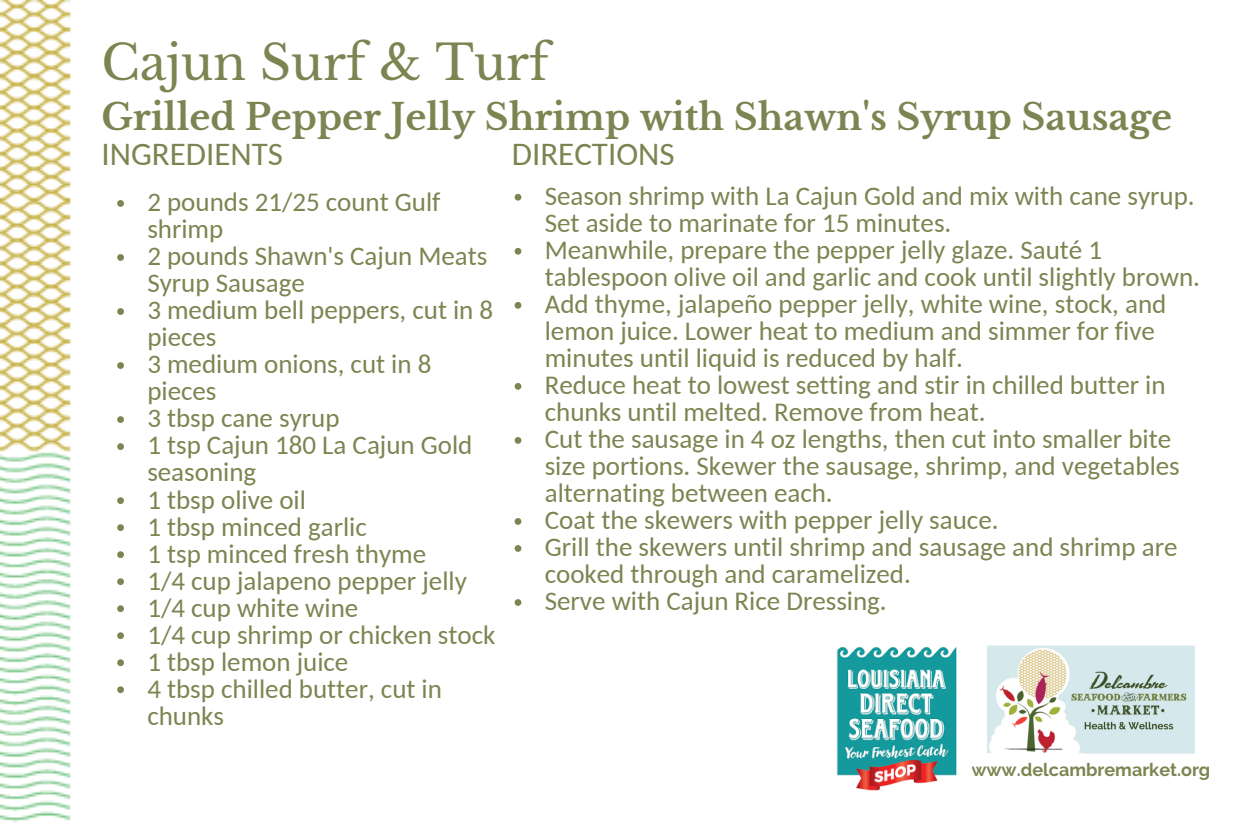
<style>
.page{position:relative;width:1242px;height:824px;background:#fff}
.page>*{position:absolute;margin:0;border:0;box-sizing:border-box;transform-origin:0 0}
.t1{font:48px "Libre Baskerville";color:#7c8551}
.t2{font:700 36px "Libre Baskerville";color:#7c8551}
.t3{font:33px "Carlito";color:#7c8551}
.t4{font:27px/27px "Carlito";color:#7c8551}
.t5{font:700 18px "Raleway";color:#7c8551}
</style>
<div class="page">
<img style="left:0;top:0;width:71px;height:822px">
<svg style="left:515px;top:194px;width:6px;height:7px"></svg>
<svg style="left:515px;top:248px;width:6px;height:7px"></svg>
<svg style="left:515px;top:302px;width:6px;height:7px"></svg>
<svg style="left:515px;top:383px;width:6px;height:7px"></svg>
<svg style="left:515px;top:437px;width:6px;height:7px"></svg>
<svg style="left:515px;top:518px;width:6px;height:7px"></svg>
<svg style="left:515px;top:545px;width:6px;height:7px"></svg>
<svg style="left:515px;top:599px;width:6px;height:7px"></svg>
<img style="left:987px;top:645px;width:207px;height:108px">
<img style="left:836px;top:647px;width:121px;height:144px">
<svg style="left:117px;top:200px;width:7px;height:7px"></svg>
<svg style="left:117px;top:254px;width:7px;height:7px"></svg>
<svg style="left:117px;top:308px;width:7px;height:7px"></svg>
<svg style="left:117px;top:362px;width:7px;height:7px"></svg>
<svg style="left:117px;top:416px;width:7px;height:7px"></svg>
<svg style="left:117px;top:443px;width:7px;height:7px"></svg>
<svg style="left:117px;top:497px;width:7px;height:7px"></svg>
<svg style="left:117px;top:524px;width:7px;height:7px"></svg>
<svg style="left:117px;top:551px;width:7px;height:7px"></svg>
<svg style="left:117px;top:578px;width:7px;height:7px"></svg>
<svg style="left:117px;top:605px;width:7px;height:7px"></svg>
<svg style="left:117px;top:632px;width:7px;height:7px"></svg>
<svg style="left:117px;top:659px;width:7px;height:7px"></svg>
<svg style="left:117px;top:686px;width:7px;height:7px"></svg>
<p class="t1" style="left:101px;top:34px;width:449px">Cajun Surf &amp; Turf</p>
<p class="t2" style="left:101px;top:95px;width:1072px">Grilled Pepper Jelly Shrimp with Shawn's Syrup Sausage</p>
<p class="t3" style="left:101px;top:140px;width:183px">INGREDIENTS</p>
<p class="t3" style="left:512px;top:140px;width:164px">DIRECTIONS</p>
<p class="t4" style="left:147px;top:191px;width:295px">2 pounds 21/25 count Gulf shrimp</p>
<p class="t4" style="left:147px;top:245px;width:342px">2 pounds Shawn's Cajun Meats<br>Syrup Sausage</p>
<p class="t4" style="left:147px;top:299px;width:347px">3 medium bell peppers, cut in 8 pieces</p>
<p class="t4" style="left:147px;top:353px;width:286px">3 medium onions, cut in 8 pieces</p>
<p class="t4" style="left:147px;top:407px;width:194px">3 tbsp cane syrup</p>
<p class="t4" style="left:147px;top:434px;width:327px">1 tsp Cajun 180 La Cajun Gold seasoning</p>
<p class="t4" style="left:147px;top:488px;width:160px">1 tbsp olive oil</p>
<p class="t4" style="left:147px;top:515px;width:221px">1 tbsp minced garlic</p>
<p class="t4" style="left:147px;top:542px;width:280px">1 tsp minced fresh thyme</p>
<p class="t4" style="left:147px;top:569px;width:321px">1/4 cup jalapeno pepper jelly</p>
<p class="t4" style="left:147px;top:596px;width:212px">1/4 cup white wine</p>
<p class="t4" style="left:147px;top:623px;width:350px">1/4 cup shrimp or chicken stock</p>
<p class="t4" style="left:147px;top:650px;width:203px">1 tbsp lemon juice</p>
<p class="t4" style="left:147px;top:677px;width:296px">4 tbsp chilled butter, cut in chunks</p>
<p class="t4" style="left:545px;top:185px;width:651px">Season shrimp with La Cajun Gold and mix with cane syrup.<br>Set aside to marinate for 15 minutes.</p>
<p class="t4" style="left:545px;top:239px;width:657px">Meanwhile, prepare the pepper jelly glaze. Sauté 1 tablespoon olive oil and garlic and cook until slightly brown.</p>
<p class="t4" style="left:545px;top:293px;width:623px">Add thyme, jalapeño pepper jelly, white wine, stock, and lemon juice. Lower heat to medium and simmer for five minutes until liquid is reduced by half.</p>
<p class="t4" style="left:545px;top:374px;width:622px">Reduce heat to lowest setting and stir in chilled butter in chunks until melted. Remove from heat.</p>
<p class="t4" style="left:545px;top:428px;width:637px">Cut the sausage in 4 oz lengths, then cut into smaller bite size portions. Skewer the sausage, shrimp, and vegetables alternating between each.</p>
<p class="t4" style="left:545px;top:509px;width:455px">Coat the skewers with pepper jelly sauce.</p>
<p class="t4" style="left:545px;top:536px;width:634px">Grill the skewers until shrimp and sausage and shrimp are cooked through and caramelized.</p>
<p class="t4" style="left:545px;top:590px;width:344px">Serve with Cajun Rice Dressing.</p>
<p class="t5" style="left:971px;top:759px;width:240px">www.delcambremarket.org</p>
</div>
